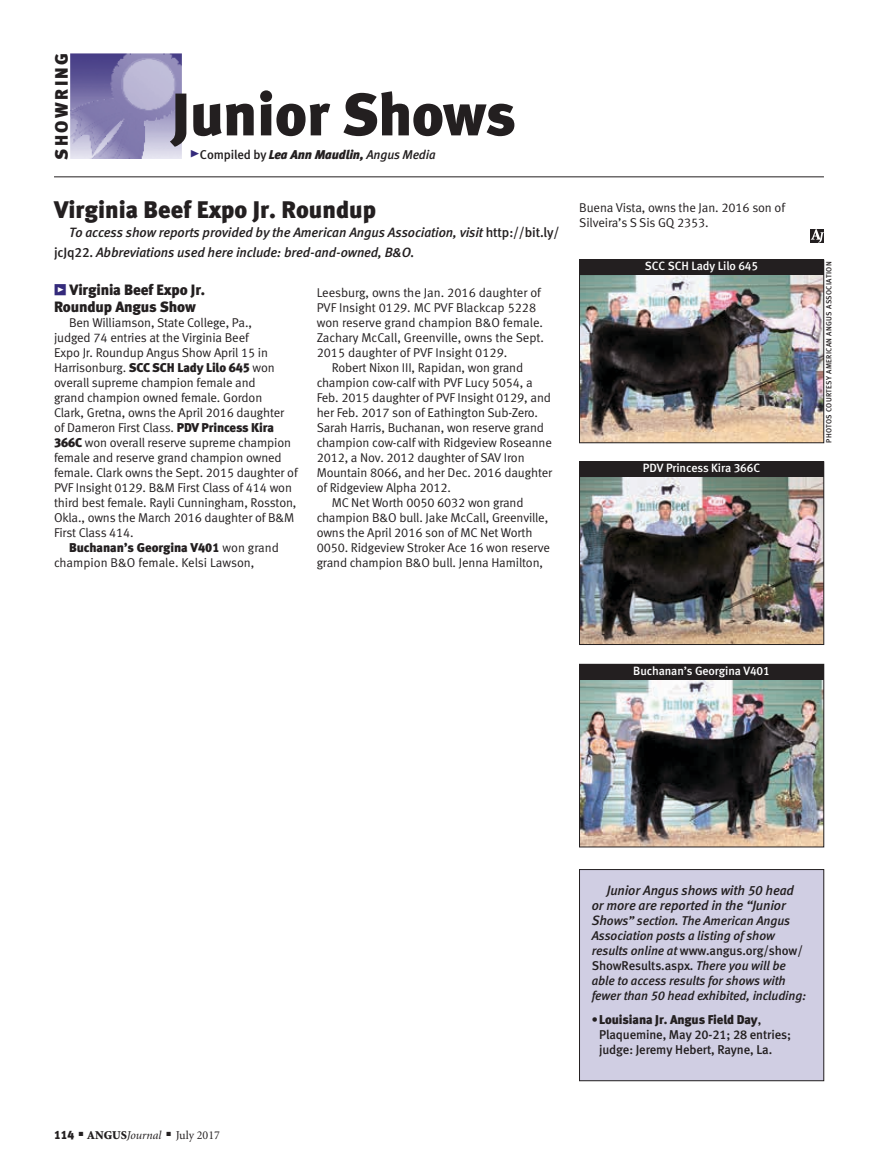
<style>
.page{position:relative;width:878px;height:1168px;background:#fff}
.page>*{position:absolute;margin:0;border:0;box-sizing:border-box;transform-origin:0 0}
.t1{font:60px "Meta Black LF";letter-spacing:-.01em;color:#231f20}
.column_headline{font:24px "Meta Black LF";color:#231f20}
.t2{font:18px "Meta Black LF";letter-spacing:.135em;color:#231f20}
.Test_heading{font:15px/16.5px "Meta Black LF";letter-spacing:-.01em;color:#231f20}
.column_intro{font:italic 13.5px/15px "Meta Medium LF";letter-spacing:-.01em;color:#231f20}
.Test_copy{font:12.75px/15px "Meta Normal LF";letter-spacing:-.01em;color:#231f20}
.column_intro-2{font:italic 12.75px/15px "Meta Medium LF";letter-spacing:-.01em;color:#231f20}
.cutlines{font:12.75px/15px "Meta Medium LF";letter-spacing:-.01em;color:#231f20}
.t3{font:italic 12.75px "Meta Black LF";letter-spacing:-.01em;color:#231f20}
.White_animal_name{font:12px "Meta Medium LF";letter-spacing:-.01em;color:#fff}
.t4{font:12px "Minion";color:#231f20}
.photo_credit{font:7.5px "Meta Medium LF";letter-spacing:.04em;color:#231f20}
.s1{font-family:"Meta Black Caps Expert";font-style:normal;font-size:21px;color:#342a7b}
.s2{font-family:"Meta Medium LF";font-style:normal}
.s3{font-family:"Meta Medium LF"}
.s4{font-style:normal}
.s5{font-family:"Meta Black Caps Expert";color:#342a7b}
.s6{font-family:"Meta Black LF"}
.s7{font-weight:900}
.s8{font-style:italic}
.s9{font-size:13.5px}
</style>
<div class="page">
<img style="left:581px;top:275px;width:241px;height:166px">
<div style="left:579px;top:260px;width:245px;height:183px;border:1px solid #231f20"></div>
<div style="left:579px;top:260px;width:245px;height:15px;background:#231f20"></div>
<img style="left:581px;top:477px;width:241px;height:166px">
<div style="left:579px;top:462px;width:245px;height:183px;border:1px solid #231f20"></div>
<div style="left:579px;top:462px;width:245px;height:15px;background:#231f20"></div>
<img style="left:581px;top:679px;width:241px;height:166px">
<div style="left:579px;top:664px;width:245px;height:183px;border:1px solid #231f20"></div>
<div style="left:579px;top:664px;width:245px;height:15px;background:#231f20"></div>
<svg style="left:810px;top:229px;width:14px;height:13px"></svg>
<div style="left:579px;top:869px;width:244px;height:211px;background:#d0cee3"></div>
<div style="left:579px;top:869px;width:245px;height:212px;border:1px solid #231f20"></div>
<img style="left:71px;top:53px;width:110px;height:106px">
<hr style="left:54px;top:177px;width:770px;height:1px;background:#231f20">
<p class="t2" style="left:51px;top:160px;width:108px;rotate:-90deg">SHOWRING</p>
<p class="t1" style="left:172px;top:78px;width:346px">Junior Shows</p>
<p class="t3" style="left:189px;top:147px;width:248px"><span class="s1">@</span><span class="s2">Compiled by</span> Lea Ann Maudlin, <span class="s3">Angus Media</span></p>
<p class="column_headline" style="left:54px;top:195px;width:323px">Virginia Beef Expo Jr. Roundup</p>
<p class="column_intro" style="left:54px;top:223px;width:507px;line-height:19.5px;text-indent:15px">To access show reports provided by the American Angus Association, visit <span class="s4">http://bit.ly/ jcJq22.</span> Abbreviations used here include: bred-and-owned, B&amp;O.</p>
<p class="Test_heading" style="left:54px;top:282px;width:152px"><span class="s5">z</span> Virginia Beef Expo Jr.<br>Roundup Angus Show</p>
<p class="Test_copy" style="left:54px;top:315px;width:245px;text-indent:15px">Ben Williamson, State College, Pa.,<br>judged 74 entries at the Virginia Beef<br>Expo Jr. Roundup Angus Show April 15 in Harrisonburg. <span class="s6">SCC SCH Lady Lilo 645</span> won overall supreme champion female and<br>grand champion owned female. Gordon<br>Clark, Gretna, owns the April 2016 daughter of Dameron First Class. <span class="s6">PDV Princess Kira 366C</span> won overall reserve supreme champion female and reserve grand champion owned female. Clark owns the Sept. 2015 daughter of PVF Insight 0129. B&amp;M First Class of 414 won third best female. Rayli Cunningham, Rosston, Okla., owns the March 2016 daughter of B&amp;M First Class 414.</p>
<p class="Test_copy" style="left:54px;top:540px;width:226px;text-indent:15px"><span class="s6">Buchanan’s Georgina V401</span> won grand champion B&amp;O female. Kelsi Lawson,</p>
<p class="Test_copy" style="left:316px;top:285px;width:229px">Leesburg, owns the Jan. 2016 daughter of PVF Insight 0129. MC PVF Blackcap 5228 won reserve grand champion B&amp;O female.<br>Zachary McCall, Greenville, owns the Sept.<br>2015 daughter of PVF Insight 0129.</p>
<p class="Test_copy" style="left:316px;top:360px;width:237px;text-indent:15px">Robert Nixon III, Rapidan, won grand champion cow-calf with PVF Lucy 5054, a Feb. 2015 daughter of PVF Insight 0129, and her Feb. 2017 son of Eathington Sub-Zero.<br>Sarah Harris, Buchanan, won reserve grand champion cow-calf with Ridgeview Roseanne 2012, a Nov. 2012 daughter of SAV Iron Mountain 8066, and her Dec. 2016 daughter of Ridgeview Alpha 2012.</p>
<p class="Test_copy" style="left:316px;top:495px;width:235px;text-indent:15px">MC Net Worth 0050 6032 won grand champion B&amp;O bull. Jake McCall, Greenville, owns the April 2016 son of MC Net Worth 0050. Ridgeview Stroker Ace 16 won reserve grand champion B&amp;O bull. Jenna Hamilton,</p>
<p class="Test_copy" style="left:579px;top:200px;width:207px">Buena Vista, owns the Jan. 2016 son of<br>Silveira’s S Sis GQ 2353.</p>
<p class="White_animal_name" style="left:645px;top:259px;width:115px">SCC SCH Lady Lilo 645</p>
<p class="White_animal_name" style="left:643px;top:461px;width:119px">PDV Princess Kira 366C</p>
<p class="White_animal_name" style="left:633px;top:663px;width:138px">Buchanan’s Georgina V401</p>
<p class="photo_credit" style="left:824px;top:443px;width:183px;rotate:-90deg">PHOTOS COURTESY AMERICAN ANGUS ASSOCIATION</p>
<p class="t4" style="left:54px;top:1129px;width:167px"><span class="s6">114</span> ■ <span class="s7">ANGUS</span><span class="s8">Journal</span> ■ July 2017</p>
<p class="column_intro" style="left:591px;top:883px;width:204px;text-indent:15px">Junior Angus shows with 50 head or more are reported in the “Junior</p>
<p class="column_intro-2" style="left:591px;top:913px;width:216px"><span class="s9">Sh</span>ows” section. The American Angus Association posts a listing of show results online at <span class="s4">www.angus.org/show/ ShowResults.aspx.</span> There you will be able to access results for shows with fewer than 50 head exhibited, including:</p>
<p class="cutlines" style="left:599px;top:1012px;width:193px;text-indent:-8px"><span class="s6">•Louisiana Jr. Angus Field Day</span>,<br>Plaquemine, May 20-21; 28 entries; judge: Jeremy Hebert, Rayne, La.</p>
</div>
